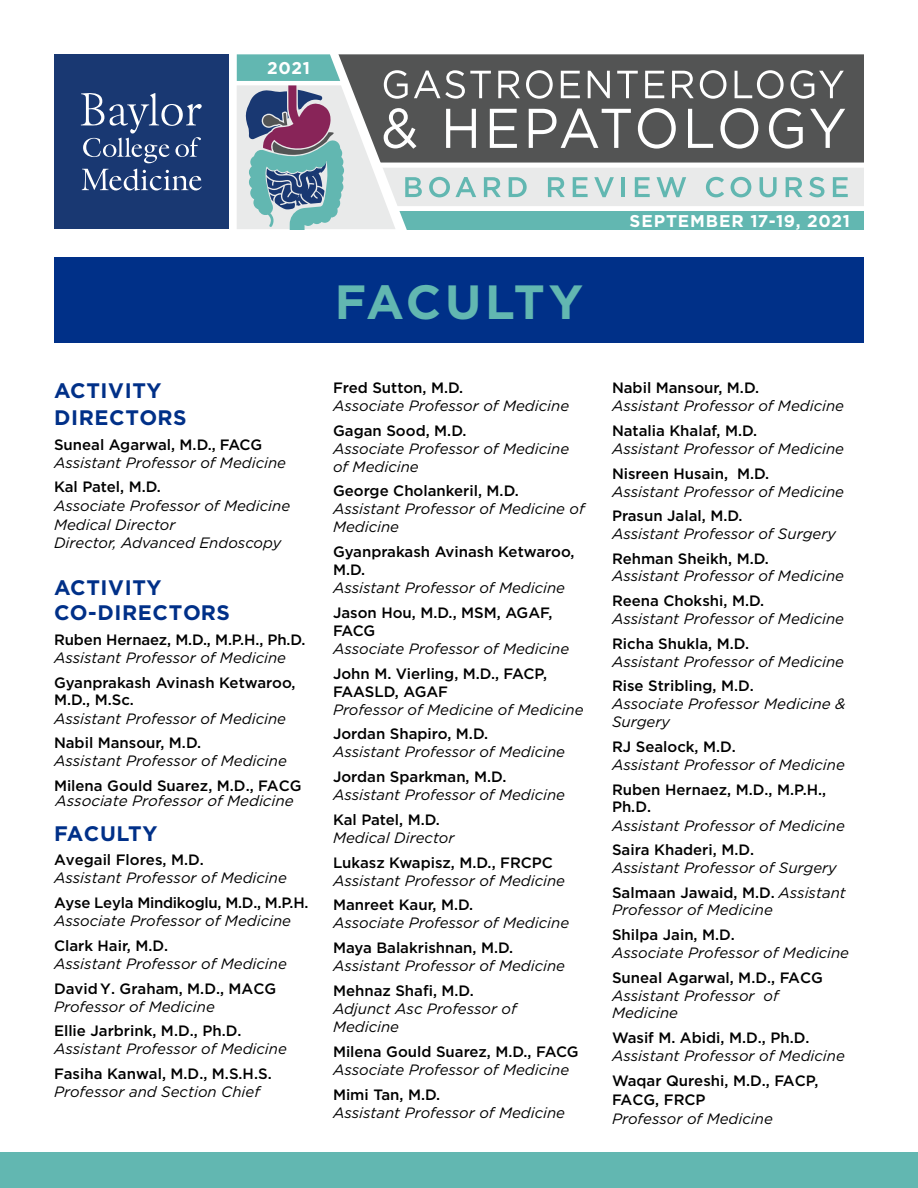
<style>
.page{position:relative;width:918px;height:1188px;background:#fff}
.page>*{position:absolute;margin:0;border:0;box-sizing:border-box;transform-origin:0 0}
.t1{font:700 48px "Gotham";letter-spacing:.055em;color:#62b7b1}
.t2{font:700 21px/27px "Gotham";letter-spacing:.03em;color:#003088}
.t3{font:700 17.1px "Gotham";letter-spacing:.045em;color:#fff}
.t4{font:italic 15px/18px "Gotham";color:#000}
.t5{font:500 15px/18px "Gotham";color:#000}
.t6{font:500 15px/18px "Gotham";letter-spacing:-.02em;color:#000}
.t7{font:italic 15px/15.1px "Gotham";color:#000}
.s1{font-weight:500;font-style:normal}
.s2{font-weight:400;font-style:italic}
.s3{font-style:inherit}
</style>
<div class="page">
<svg style="left:237px;top:54px;width:627px;height:176px;background:#8d9b9c"></svg>
<div style="left:54px;top:55px;width:175px;height:174px;background:#193872"></div>
<svg style="left:81px;top:93px;width:121px;height:70px"></svg>
<svg style="left:82px;top:169px;width:120px;height:22px"></svg>
<div style="left:54px;top:258px;width:810px;height:85px;background:#003088"></div>
<div style="left:0;top:1152px;width:918px;height:36px;background:#62b7b1"></div>
<p class="t3" style="left:267px;top:57px;width:44px">2021</p>
<p class="t2" style="left:54px;top:377px;width:134px">ACTIVITY<br>DIRECTORS</p>
<p class="t4" style="left:54px;top:435px;width:234px"><span class="s1">Suneal Agarwal, M.D., FACG<br></span>Assistant Professor of Medicine</p>
<p class="t4" style="left:54px;top:477px;width:238px;line-height:18.6px"><span class="s1">Kal Patel, M.D.<br></span>Associate Professor of Medicine<br>Medical Director<br>Director, Advanced Endoscopy</p>
<p class="t2" style="left:54px;top:575px;width:178px;line-height:25.2px">ACTIVITY<br>CO-DIRECTORS</p>
<p class="t5" style="left:54px;top:630px;width:253px">Ruben Hernaez, M.D., M.P.H., Ph.D.<br><span class="s2">Assistant Professor of Medicine</span></p>
<p class="t5" style="left:54px;top:673px;width:243px">Gyanprakash Avinash Ketwaroo,<br>M.D., M.Sc.<br><span class="s2">Assistant Professor of Medicine</span></p>
<p class="t4" style="left:54px;top:734px;width:234px"><span class="s1">Nabil Mansour, M.D.<br></span>Assistant Professor of Medicine</p>
<p class="t7" style="left:54px;top:778px;width:249px"><span class="s1">Milena Gould Suarez, M.D., FACG<br></span>AssociateProfessorofMedicine</p>
<p class="t2" style="left:54px;top:820px;width:105px">FACULTY</p>
<p class="t4" style="left:54px;top:851px;width:234px"><span class="s1">Avegail Flores, M.D.<br></span>Assistant Professor of Medicine</p>
<p class="t6" style="left:54px;top:894px;width:256px">Ayse Leyla Mindikoglu, M.D., M.P.H.<br><span class="s2">Associate Professor of Medicine</span></p>
<p class="t4" style="left:54px;top:936px;width:234px"><span class="s1">Clark Hair, M.D.<br></span>Assistant Professor of Medicine</p>
<p class="t5" style="left:54px;top:979px;width:224px">David Y. Graham, M.D., MACG<br><span class="s2">Professor of Medicine</span></p>
<p class="t4" style="left:54px;top:1022px;width:234px"><span class="s1">Ellie Jarbrink, M.D., Ph.D.<br></span>Assistant Professor of Medicine</p>
<p class="t5" style="left:54px;top:1065px;width:219px">Fasiha Kanwal, M.D., M.S.H.S.<br><span class="s2">Professor and Section Chief</span></p>
<p class="t1" style="left:335px;top:271px;width:250px">FACULTY</p>
<p class="t5" style="left:333px;top:379px;width:132px">Fred Sutton, M.D.</p>
<p class="t4" style="left:333px;top:396px;width:238px">Associate Professor of Medicine</p>
<p class="t5" style="left:333px;top:421px;width:135px">Gagan Sood, M.D.</p>
<p class="t4" style="left:333px;top:439px;width:238px">Associate Professor of Medicine of Medicine</p>
<p class="t5" style="left:333px;top:482px;width:187px">George Cholankeril, M.D.</p>
<p class="t4" style="left:333px;top:500px;width:253px">Assistant Professor of Medicine of<br>Medicine</p>
<p class="t5" style="left:333px;top:543px;width:243px">Gyanprakash Avinash Ketwaroo,<br>M.D.</p>
<p class="t4" style="left:333px;top:579px;width:234px">Assistant Professor of Medicine</p>
<p class="t5" style="left:333px;top:604px;width:221px">Jason Hou, M.D., MSM, AGAF,<br>FACG</p>
<p class="t4" style="left:333px;top:639px;width:238px">Associate Professor of Medicine</p>
<p class="t5" style="left:333px;top:664px;width:216px">John M. Vierling, M.D., FACP,<br>FAASLD, AGAF</p>
<p class="t4" style="left:333px;top:700px;width:252px">Professor of Medicine of Medicine</p>
<p class="t5" style="left:333px;top:725px;width:157px">Jordan Shapiro, M.D.</p>
<p class="t4" style="left:333px;top:743px;width:234px">Assistant Professor of Medicine</p>
<p class="t5" style="left:333px;top:768px;width:175px">Jordan Sparkman, M.D.</p>
<p class="t4" style="left:333px;top:786px;width:234px">Assistant Professor of Medicine</p>
<p class="t5" style="left:333px;top:811px;width:108px">Kal Patel, M.D.</p>
<p class="t4" style="left:333px;top:828px;width:123px">Medical Director</p>
<p class="t5" style="left:333px;top:853px;width:222px">Lukasz Kwapisz, M.D., FRCPC</p>
<p class="t4" style="left:333px;top:871px;width:234px">Assistant Professor of Medicine</p>
<p class="t5" style="left:333px;top:896px;width:142px">Manreet Kaur, M.D.</p>
<p class="t4" style="left:333px;top:914px;width:238px">Associate Professor of Medicine</p>
<p class="t5" style="left:333px;top:939px;width:182px">Maya Balakrishnan, M.D.</p>
<p class="t4" style="left:333px;top:957px;width:234px">Assistant Professor of Medicine</p>
<p class="t5" style="left:333px;top:982px;width:142px">Mehnaz Shafi, M.D.</p>
<p class="t4" style="left:333px;top:999px;width:185px">Adjunct Asc Professor of<br>Medicine</p>
<p class="t5" style="left:333px;top:1042px;width:247px">Milena Gould Suarez, M.D., FACG</p>
<p class="t4" style="left:333px;top:1060px;width:238px">Associate Professor of Medicine</p>
<p class="t5" style="left:333px;top:1085px;width:109px">Mimi Tan, M.D.</p>
<p class="t4" style="left:333px;top:1103px;width:234px">Assistant Professor of Medicine</p>
<p class="t3" style="left:630px;top:209px;width:222px">SEPTEMBER 17-19, 2021</p>
<p class="t4" style="left:612px;top:378px;width:234px"><span class="s1">Nabil Mansour, M.D.<br></span>Assistant Professor of Medicine</p>
<p class="t4" style="left:612px;top:421px;width:234px"><span class="s1">Natalia Khalaf, M.D.<br></span>Assistant Professor of Medicine</p>
<p class="t4" style="left:612px;top:464px;width:234px"><span class="s1">Nisreen Husain, M.D.<br></span>Assistant Professor of Medicine</p>
<p class="t4" style="left:612px;top:507px;width:226px"><span class="s1">Prasun Jalal, M.D.<br></span>Assistant Professor of Surgery</p>
<p class="t4" style="left:612px;top:550px;width:234px;line-height:17.1px"><span class="s1">Rehman Sheikh, M.D.<br></span>Assistant Professor of Medicine</p>
<p class="t4" style="left:612px;top:591px;width:234px"><span class="s1">Reena Chokshi, M.D.<br></span>Assistant Professor of Medicine</p>
<p class="t4" style="left:612px;top:634px;width:234px"><span class="s1">Richa Shukla, M.D.<br></span>Assistant Professor of Medicine</p>
<p class="t4" style="left:612px;top:677px;width:239px"><span class="s1">Rise Stribling, M.D.<br></span>Associate Professor <span class="s3">Medicine&amp;<br></span>Surgery</p>
<p class="t4" style="left:612px;top:737px;width:234px"><span class="s1">RJ Sealock, M.D.<br></span>Assistant Professor of Medicine</p>
<p class="t5" style="left:612px;top:780px;width:234px">Ruben Hernaez, M.D., M.P.H.,<br>Ph.D.<br><span class="s2">Assistant Professor of Medicine</span></p>
<p class="t4" style="left:612px;top:841px;width:226px"><span class="s1">Saira Khaderi, M.D.<br></span>Assistant Professor of Surgery</p>
<p class="t4" style="left:612px;top:884px;width:235px;line-height:16.8px"><span class="s1">Salmaan Jawaid, M.D.</span> Assistant<br>Professor of Medicine</p>
<p class="t4" style="left:612px;top:925px;width:239px"><span class="s1">Shilpa Jain, M.D.<br></span>Associate Professor of Medicine</p>
<p class="t4" style="left:612px;top:968px;width:212px"><span class="s1">Suneal Agarwal, M.D., FACG<br></span>Assistant Professor of<br>Medicine</p>
<p class="t4" style="left:612px;top:1029px;width:234px"><span class="s1">Wasif M. Abidi, M.D., Ph.D.<br></span>Assistant Professor of Medicine</p>
<p class="t5" style="left:612px;top:1071px;width:208px;line-height:18.9px">Waqar Qureshi, M.D., FACP,<br>FACG, FRCP<br><span class="s2">Professor of Medicine</span></p>
</div>
